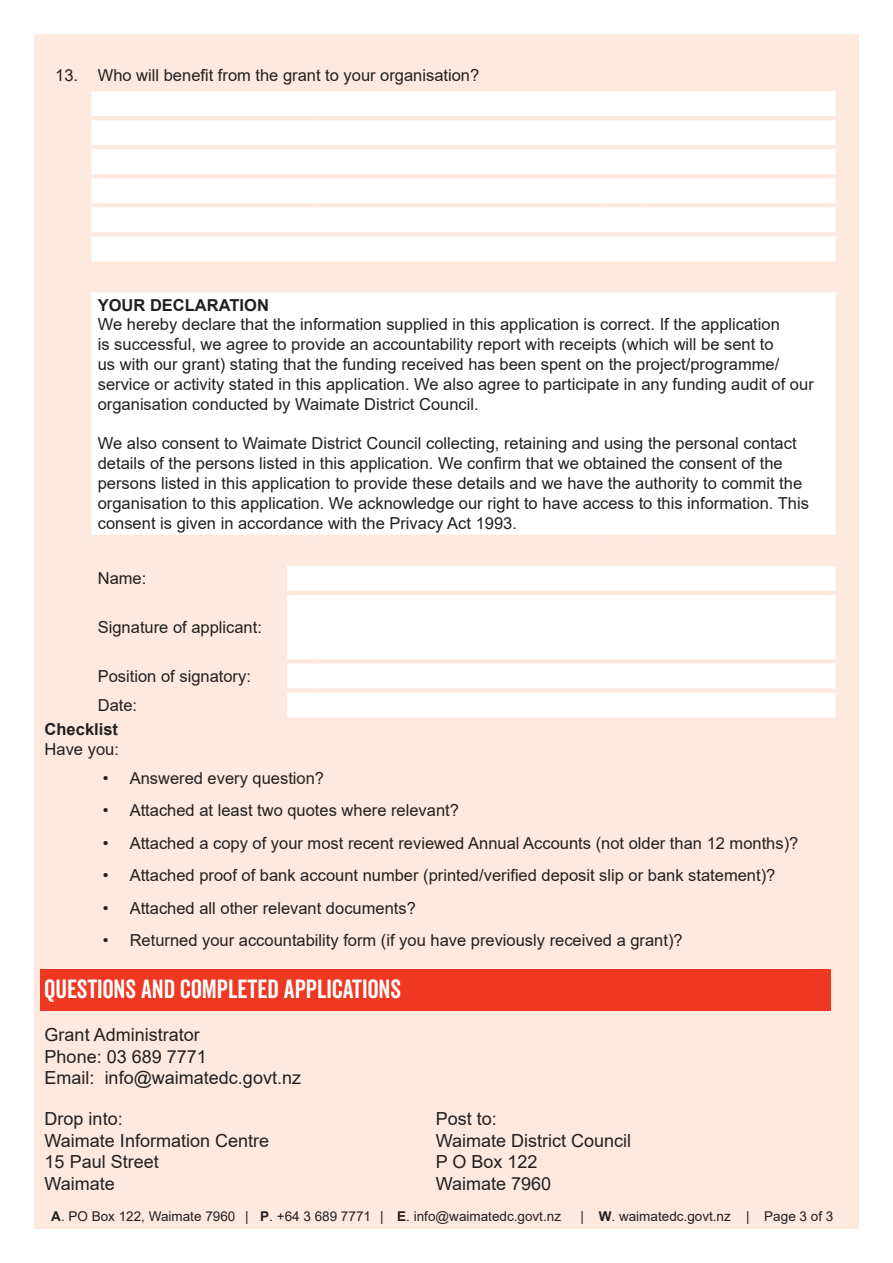
<style>
.page{position:relative;width:893px;height:1263px;background:#fff}
.page>*{position:absolute;margin:0;border:0;box-sizing:border-box;transform-origin:0 0}
.t1{font:25.5px "Veneer Clean";color:#fff}
.t2{font:18px/21.6px "Arial";color:#231f20}
.t3{font:16.5px/19.8px "Arial";color:#231f20}
.t4{font:700 16.5px "Arial";color:#231f20}
.t5{font:13.5px "Arial";color:#231f20}
.s1{font-weight:700}
</style>
<div class="page">
<div style="left:34px;top:34px;width:825px;height:1195px;background:#fde9de"></div>
<div style="left:40px;top:970px;width:791px;height:41px;background:#ef3822"></div>
<svg style="left:91px;top:91px;width:745px;height:626px;background:#fefbfa"></svg>
<hr style="left:89px;top:116px;width:196px;height:4px;background:#fde9de">
<hr style="left:285px;top:116px;width:30px;height:4px;background:#fde9de">
<hr style="left:315px;top:116px;width:289px;height:4px;background:#fde9de">
<hr style="left:604px;top:116px;width:38px;height:4px;background:#fde9de">
<hr style="left:642px;top:116px;width:198px;height:4px;background:#fde9de">
<hr style="left:89px;top:145px;width:196px;height:4px;background:#fde9de">
<hr style="left:285px;top:145px;width:30px;height:4px;background:#fde9de">
<hr style="left:315px;top:145px;width:289px;height:4px;background:#fde9de">
<hr style="left:604px;top:145px;width:38px;height:4px;background:#fde9de">
<hr style="left:642px;top:145px;width:198px;height:4px;background:#fde9de">
<hr style="left:89px;top:174px;width:196px;height:4px;background:#fde9de">
<hr style="left:285px;top:174px;width:30px;height:4px;background:#fde9de">
<hr style="left:315px;top:174px;width:289px;height:4px;background:#fde9de">
<hr style="left:604px;top:174px;width:38px;height:4px;background:#fde9de">
<hr style="left:642px;top:174px;width:198px;height:4px;background:#fde9de">
<hr style="left:89px;top:203px;width:196px;height:4px;background:#fde9de">
<hr style="left:285px;top:203px;width:30px;height:4px;background:#fde9de">
<hr style="left:315px;top:203px;width:289px;height:4px;background:#fde9de">
<hr style="left:604px;top:203px;width:38px;height:4px;background:#fde9de">
<hr style="left:642px;top:203px;width:198px;height:4px;background:#fde9de">
<hr style="left:89px;top:232px;width:196px;height:4px;background:#fde9de">
<hr style="left:285px;top:232px;width:30px;height:4px;background:#fde9de">
<hr style="left:315px;top:232px;width:289px;height:4px;background:#fde9de">
<hr style="left:604px;top:232px;width:38px;height:4px;background:#fde9de">
<hr style="left:642px;top:232px;width:198px;height:4px;background:#fde9de">
<hr style="left:89px;top:261px;width:196px;height:4px;background:#fde9de">
<hr style="left:285px;top:261px;width:30px;height:4px;background:#fde9de">
<hr style="left:315px;top:261px;width:289px;height:4px;background:#fde9de">
<hr style="left:604px;top:261px;width:38px;height:4px;background:#fde9de">
<hr style="left:642px;top:261px;width:198px;height:4px;background:#fde9de">
<hr style="left:89px;top:288px;width:196px;height:4px;background:#fde9de">
<hr style="left:285px;top:288px;width:30px;height:4px;background:#fde9de">
<hr style="left:315px;top:288px;width:289px;height:4px;background:#fde9de">
<hr style="left:604px;top:288px;width:38px;height:4px;background:#fde9de">
<hr style="left:642px;top:288px;width:198px;height:4px;background:#fde9de">
<hr style="left:89px;top:535px;width:196px;height:4px;background:#fde9de">
<hr style="left:283px;top:539px;width:4px;height:23px;background:#fde9de">
<hr style="left:285px;top:535px;width:30px;height:4px;background:#fde9de">
<hr style="left:315px;top:535px;width:289px;height:4px;background:#fde9de">
<hr style="left:604px;top:535px;width:38px;height:4px;background:#fde9de">
<hr style="left:642px;top:535px;width:198px;height:4px;background:#fde9de">
<hr style="left:313px;top:539px;width:4px;height:23px;background:#fde9de">
<hr style="left:89px;top:562px;width:196px;height:4px;background:#fde9de">
<hr style="left:283px;top:566px;width:4px;height:25px;background:#fde9de">
<hr style="left:285px;top:562px;width:30px;height:4px;background:#fde9de">
<hr style="left:315px;top:562px;width:289px;height:4px;background:#fde9de">
<hr style="left:604px;top:562px;width:38px;height:4px;background:#fde9de">
<hr style="left:642px;top:562px;width:198px;height:4px;background:#fde9de">
<hr style="left:89px;top:591px;width:196px;height:4px;background:#fde9de">
<hr style="left:283px;top:595px;width:4px;height:64px;background:#fde9de">
<hr style="left:285px;top:591px;width:30px;height:4px;background:#fde9de">
<hr style="left:315px;top:591px;width:289px;height:4px;background:#fde9de">
<hr style="left:604px;top:591px;width:38px;height:4px;background:#fde9de">
<hr style="left:642px;top:591px;width:198px;height:4px;background:#fde9de">
<div style="left:89px;top:659px;width:196px;height:5px;background:#fde9de"></div>
<div style="left:89px;top:688px;width:196px;height:5px;background:#fde9de"></div>
<hr style="left:283px;top:664px;width:4px;height:24px;background:#fde9de">
<hr style="left:283px;top:693px;width:4px;height:24px;background:#fde9de">
<div style="left:285px;top:659px;width:30px;height:5px;background:#fde9de"></div>
<div style="left:315px;top:659px;width:289px;height:5px;background:#fde9de"></div>
<div style="left:604px;top:659px;width:38px;height:5px;background:#fde9de"></div>
<div style="left:642px;top:659px;width:198px;height:5px;background:#fde9de"></div>
<div style="left:285px;top:688px;width:30px;height:5px;background:#fde9de"></div>
<div style="left:315px;top:688px;width:289px;height:5px;background:#fde9de"></div>
<div style="left:604px;top:688px;width:38px;height:5px;background:#fde9de"></div>
<div style="left:642px;top:688px;width:198px;height:5px;background:#fde9de"></div>
<p class="t3" style="left:55px;top:65px;width:426px">13. Who will benefit from the grant to your organisation?</p>
<p class="t4" style="left:98px;top:293px;width:173px">YOUR DECLARATION</p>
<p class="t3" style="left:98px;top:315px;width:717px">We hereby declare that the information supplied in this application is correct. If the application<br>is successful, we agree to provide an accountability report with receipts (which will be sent to<br>us with our grant) stating that the funding received has been spent on the project/programme/ service or activity stated in this application. We also agree to participate in any funding audit of our organisation conducted by Waimate District Council.</p>
<p class="t3" style="left:98px;top:433px;width:713px">We also consent to Waimate District Council collecting, retaining and using the personal contact details of the persons listed in this application. We confirm that we obtained the consent of the persons listed in this application to provide these details and we have the authority to commit the organisation to this application. We acknowledge our right to have access to this information. This consent is given in accordance with the Privacy Act 1993.</p>
<p class="t3" style="left:98px;top:568px;width:50px">Name:</p>
<p class="t3" style="left:98px;top:617px;width:166px">Signature of applicant:</p>
<p class="t3" style="left:98px;top:662px;width:155px;line-height:29px">Position of signatory:<br>Date:</p>
<p class="t4" style="left:45px;top:718px;width:75px">Checklist</p>
<p class="t3" style="left:45px;top:739px;width:76px">Have you:</p>
<p class="t3" style="left:103px;top:768px;width:223px">• Answered every question?</p>
<p class="t3" style="left:103px;top:800px;width:358px">• Attached at least two quotes where relevant?</p>
<p class="t3" style="left:103px;top:833px;width:697px">• Attached a copy of your most recent reviewed Annual Accounts (not older than 12 months)?</p>
<p class="t3" style="left:103px;top:865px;width:674px">• Attached proof of bank account number (printed/verified deposit slip or bank statement)?</p>
<p class="t3" style="left:103px;top:898px;width:315px">• Attached all other relevant documents?</p>
<p class="t3" style="left:103px;top:930px;width:581px">• Returned your accountability form (if you have previously received a grant)?</p>
<h1 class="t1" style="left:45px;top:974px;width:358px">QUESTIONS AND COMPLETED APPLICATIONS</h1>
<p class="t2" style="left:45px;top:1024px;width:258px">Grant Administrator<br>Phone: 03 689 7771<br>Email: info@waimatedc.govt.nz</p>
<p class="t2" style="left:45px;top:1108px;width:226px">Drop into:<br>Waimate Information Centre<br>15 Paul Street<br>Waimate</p>
<p class="t2" style="left:436px;top:1108px;width:197px">Post to:<br>Waimate District Council<br>P O Box 122<br>Waimate 7960</p>
<p class="t5" style="left:51px;top:1207px;width:511px"><span class="s1">A</span>. PO Box 122, Waimate 7960 | <span class="s1">P</span>. +64 3 689 7771 | <span class="s1">E</span>. info@waimatedc.govt.nz</p>
<p class="t5" style="left:581px;top:1207px;width:254px">| <span class="s1">W</span>. waimatedc.govt.nz | Page 3 of 3</p>
</div>
